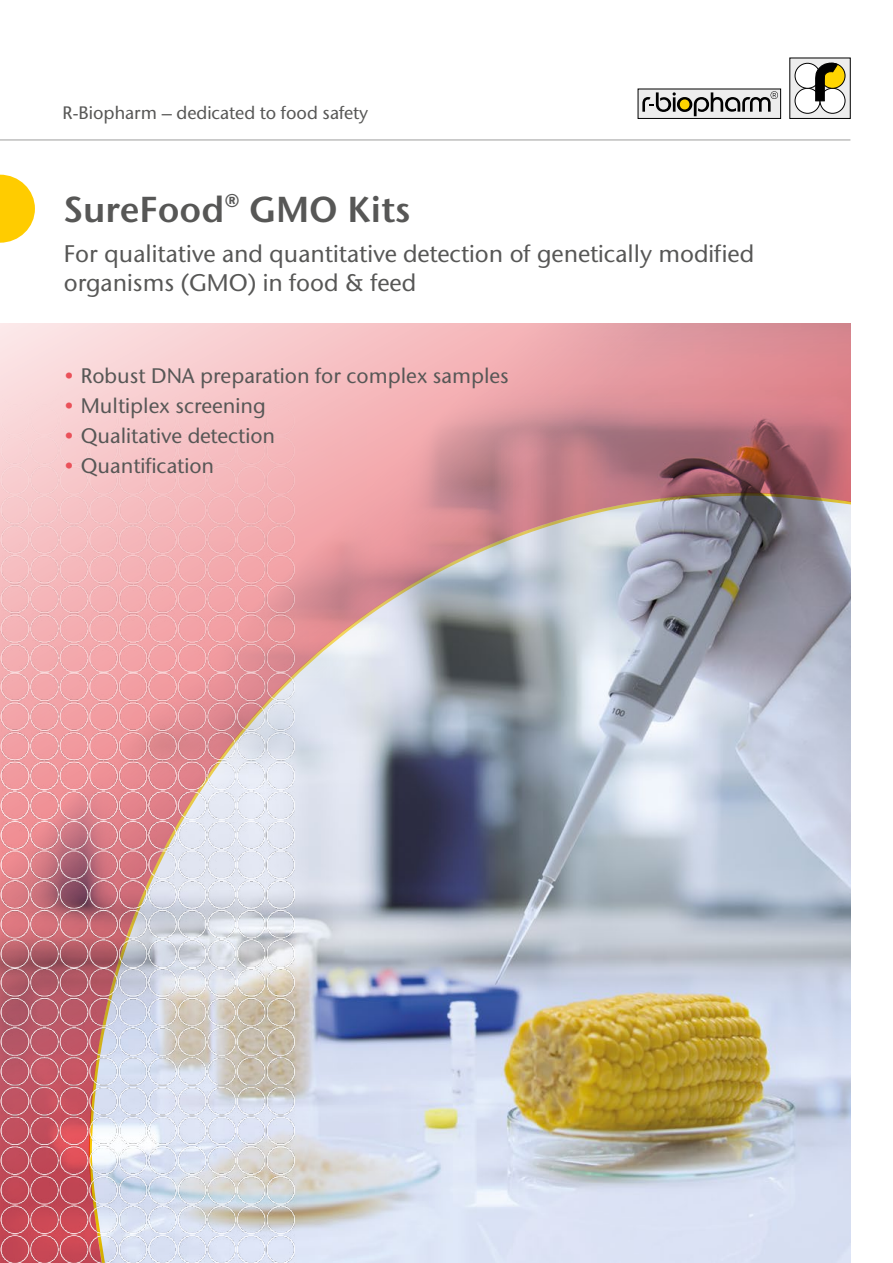
<style>
.page{position:relative;width:893px;height:1263px;background:#fff}
.page>*{position:absolute;margin:0;border:0;box-sizing:border-box;transform-origin:0 0}
.t1{font:600 36px "Stone Sans ITC Std";color:#575756}
.t2{font:500 24px/28.8px "Stone Sans ITC Std";color:#575756}
.t3{font:500 21px "Stone Sans ITC Std";color:#575756}
.t4{font:500 18px "Stone Sans ITC Std";color:#575756}
.s1{color:#ea5159}
</style>
<div class="page">
<img style="left:5px;top:323px;width:845px;height:940px">
<hr style="left:0;top:140px;width:850px;height:1px;background:#9d9d9c">
<svg style="left:792px;top:60px;width:56px;height:57px"></svg>
<div style="left:795px;top:88px;width:25px;height:25px;background:#fff;border-radius:50%"></div>
<div style="left:795px;top:88px;width:25px;height:25px;border:1px solid #000;border-radius:50%"></div>
<div style="left:795px;top:63px;width:25px;height:25px;background:#fff;border-radius:50%"></div>
<div style="left:795px;top:63px;width:25px;height:25px;border:1px solid #000;border-radius:50%"></div>
<div style="left:820px;top:88px;width:25px;height:25px;background:#fff;border-radius:50%"></div>
<div style="left:820px;top:88px;width:25px;height:25px;border:1px solid #000;border-radius:50%"></div>
<div style="left:820px;top:63px;width:25px;height:25px;background:#ffd500;border-radius:50%"></div>
<div style="left:820px;top:63px;width:25px;height:25px;border:1px solid #000;border-radius:50%"></div>
<svg style="left:815px;top:63px;width:23px;height:38px"></svg>
<div style="left:638px;top:89px;width:143px;height:29px;background:#ededed"></div>
<div style="left:638px;top:89px;width:143px;height:30px;border:1px solid #000"></div>
<svg style="left:642px;top:91px;width:136px;height:25px"></svg>
<img style="left:0;top:323px;width:295px;height:939px">
<svg style="left:0;top:175px;width:35px;height:68px"></svg>
<p class="t4" style="left:63px;top:102px;width:307px">R-Biopharm – dedicated to food safety</p>
<h1 class="t1" style="left:64px;top:187px;width:348px">SureFood® GMO Kits</h1>
<p class="t2" style="left:64px;top:239px;width:692px">For qualitative and quantitative detection of genetically modified organisms (GMO) in food &amp; feed</p>
<p class="t3" style="left:64px;top:363px;width:447px"><span class="s1">•</span> Robust DNA preparation for complex samples</p>
<p class="t3" style="left:64px;top:393px;width:203px"><span class="s1">•</span> Multiplex screening</p>
<p class="t3" style="left:64px;top:423px;width:213px"><span class="s1">•</span> Qualitative detection</p>
<p class="t3" style="left:64px;top:453px;width:152px"><span class="s1">•</span> Quantification</p>
</div>
